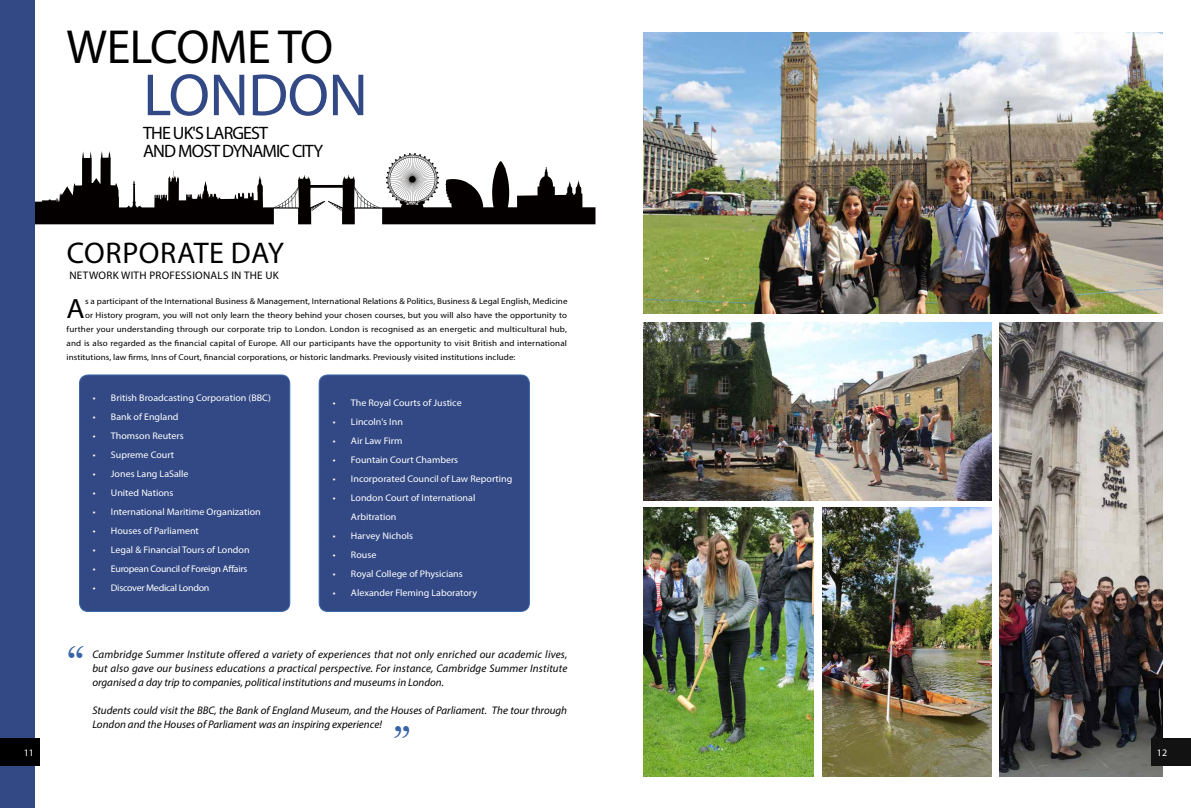
<style>
.page{position:relative;width:1191px;height:808px;background:#fff}
.page>*{position:absolute;margin:0;border:0;box-sizing:border-box;transform-origin:0 0}
.t1{font:60px "Myriad Pro";letter-spacing:-.01em;color:#334985}
.t2{font:48px "Myriad Pro";letter-spacing:-.01em;color:#000}
.t3{font:48px "Bask Old Face";color:#3965a7}
.t4{font:30px "Myriad Pro";letter-spacing:.02em;color:#000}
.t5{font:28px "Myriad Pro";color:#000;scale:1.06 1}
.t6{font:18px/17.9px "Myriad Pro";letter-spacing:-.05em;color:#000}
.t7{font:italic 11px/14px "Myriad Pro";color:#000;text-align:justify}
.t8{font:11px "Myriad Pro";letter-spacing:.025em;color:#000}
.t9{font:10px "Myriad Pro";color:#fff}
.t10{font:9.6px/19px "Myriad Pro";color:#fff;scale:1.04 1}
.t11{font:9.6px "Myriad Pro";letter-spacing:-.03em;color:#fff;scale:1.04 1}
.t12{font:8.5px "Myriad Pro";letter-spacing:.005em;color:#000;scale:1.06 1}
</style>
<div class="page">
<img style="left:643px;top:507px;width:170px;height:269px">
<img style="left:822px;top:507px;width:169px;height:270px">
<img style="left:643px;top:323px;width:348px;height:178px">
<img style="left:999px;top:323px;width:163px;height:454px">
<img style="left:643px;top:33px;width:519px;height:280px">
<svg style="left:35px;top:151px;width:560px;height:73px"></svg>
<div style="left:80px;top:375px;width:210px;height:236px;background:#334985;border-radius:9px"></div>
<div style="left:79px;top:375px;width:211px;height:236px;border:1px solid #3965a7;border-radius:9px"></div>
<div style="left:319px;top:375px;width:210px;height:236px;background:#334985;border-radius:9px"></div>
<div style="left:319px;top:375px;width:210px;height:236px;border:1px solid #3965a7;border-radius:9px"></div>
<div style="left:0;top:0;width:35px;height:808px;background:#334985"></div>
<div style="left:0;top:738px;width:40px;height:27px;background:#000"></div>
<div style="left:1151px;top:738px;width:40px;height:27px;background:#111211"></div>
<p class="t9" style="left:24px;top:746px;width:12px">11</p>
<h2 class="t2" style="left:67px;top:17px;width:268px">WELCOME TO</h2>
<h1 class="t1" style="left:143px;top:58px;width:226px">LONDON</h1>
<h3 class="t6" style="left:143px;top:123px;width:182px">THE UK'S LARGEST<br>AND MOST DYNAMIC CITY</h3>
<h3 class="t4" style="left:67px;top:235px;width:218px">CORPORATE DAY</h3>
<p class="t8" style="left:69px;top:269px;width:211px">NETWORK WITH PROFESSIONALS IN THE UK</p>
<h3 class="t5" style="left:67px;top:292px;width:19px">A</h3>
<p class="t12" style="left:85px;top:296px;width:457px">s a participant of the International Business &amp; Management, International Relations &amp; Politics, Business &amp; Legal English, Medicine</p>
<p class="t12" style="left:85px;top:310px;width:456px">or History program, you will not only learn the theory behind your chosen courses, but you will also have the opportunity to</p>
<p class="t12" style="left:67px;top:324px;width:473px">further your understanding through our corporate trip to London. London is recognised as an energetic and multicultural hub,</p>
<p class="t12" style="left:67px;top:338px;width:473px">and is also regarded as the financial capital of Europe. All our participants have the opportunity to visit British and international</p>
<p class="t12" style="left:67px;top:352px;width:425px">institutions, law firms, Inns of Court, financial corporations, or historic landmarks. Previously visited institutions include:</p>
<p class="t10" style="left:93px;top:389px;width:173px">• British Broadcasting Corporation (BBC)</p>
<p class="t10" style="left:93px;top:408px;width:84px">• Bank of England</p>
<p class="t10" style="left:93px;top:427px;width:89px">• Thomson Reuters</p>
<p class="t10" style="left:93px;top:446px;width:80px">• Supreme Court</p>
<p class="t10" style="left:93px;top:465px;width:93px">• Jones Lang LaSalle</p>
<p class="t10" style="left:93px;top:484px;width:79px">• United Nations</p>
<p class="t10" style="left:93px;top:502px;width:163px">• International Maritime Organization</p>
<p class="t10" style="left:93px;top:521px;width:103px">• Houses of Parliament</p>
<p class="t10" style="left:93px;top:540px;width:152px">• Legal &amp; Financial Tours of London</p>
<p class="t11" style="left:93px;top:563px;width:150px">• European Council of Foreign Affairs</p>
<p class="t11" style="left:93px;top:582px;width:113px">• Discover Medical London</p>
<p class="t10" style="left:333px;top:393px;width:125px">• The Royal Courts of Justice</p>
<p class="t10" style="left:333px;top:412px;width:69px">• Lincoln's Inn</p>
<p class="t10" style="left:333px;top:431px;width:68px">• Air Law Firm</p>
<p class="t10" style="left:333px;top:450px;width:122px">• Fountain Court Chambers</p>
<p class="t10" style="left:333px;top:469px;width:174px">• Incorporated Council of Law Reporting</p>
<p class="t10" style="left:351px;top:488px;width:121px;text-indent:-18px">• London Court of International<br>Arbitration</p>
<p class="t10" style="left:333px;top:526px;width:79px">• Harvey Nichols</p>
<p class="t10" style="left:333px;top:545px;width:43px">• Rouse</p>
<p class="t10" style="left:333px;top:564px;width:126px">• Royal College of Physicians</p>
<p class="t10" style="left:333px;top:583px;width:140px">• Alexander Fleming Laboratory</p>
<h2 class="t3" style="left:67px;top:636px;width:21px">“</h2>
<p class="t7" style="left:92px;top:647px;width:476px">Cambridge Summer Institute offered a variety of experiences that not only enriched our academic lives, but also gave our business educations a practical perspective. For instance, Cambridge Summer Institute organised a day trip to companies, political institutions and museums in London.</p>
<p class="t7" style="left:92px;top:703px;width:476px">Students could visit the BBC, the Bank of England Museum, and the Houses of Parliament. The tour through<br>London and the Houses of Parliament was an inspiring experience!</p>
<h2 class="t3" style="left:392px;top:717px;width:21px">”</h2>
<p class="t9" style="left:1157px;top:746px;width:12px">12</p>
</div>
